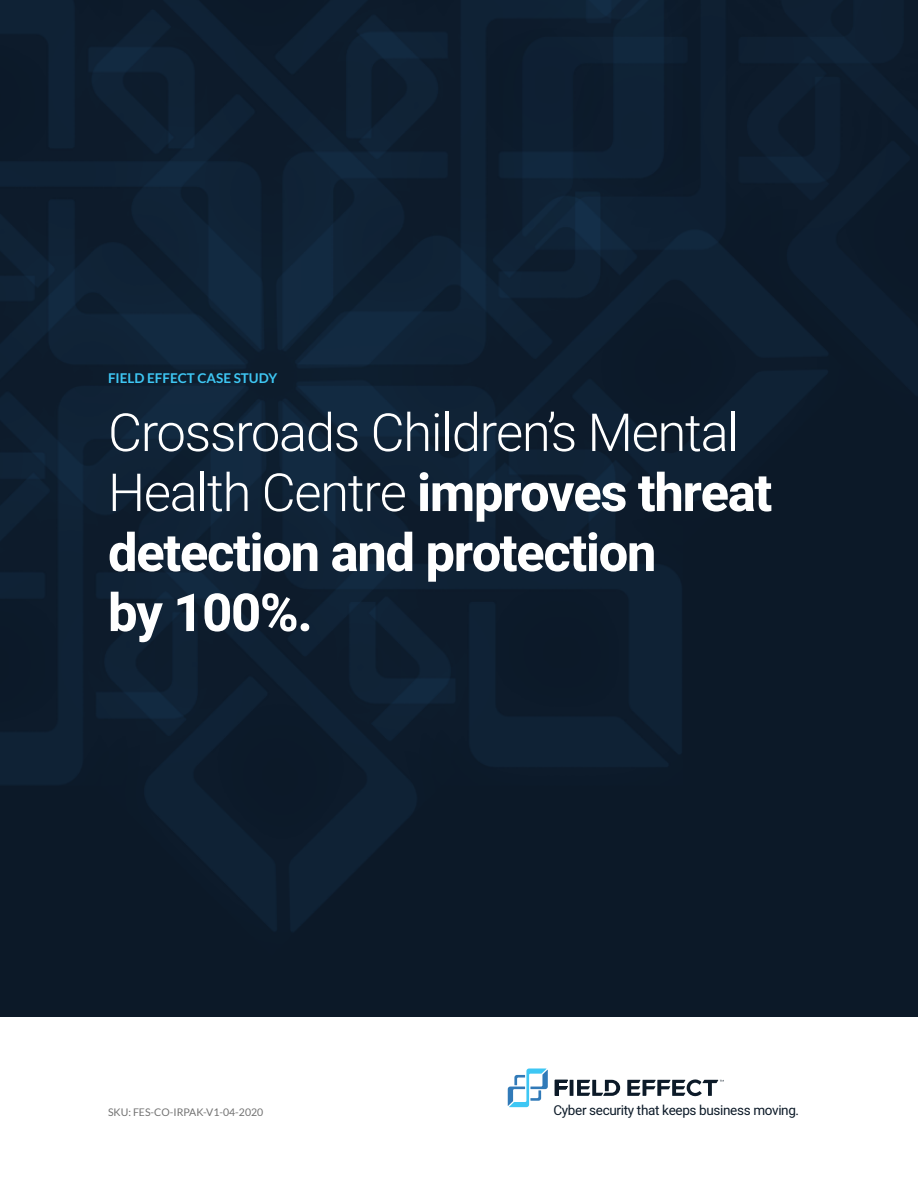
<style>
.page{position:relative;width:918px;height:1188px;background:#fff}
.page>*{position:absolute;margin:0;border:0;box-sizing:border-box;transform-origin:0 0}
.t1{font:700 52.5px/60px "Heebo";letter-spacing:-.025em;color:#fff}
.t2{font:13.5px "Heebo";letter-spacing:-.025em;color:#0c1a28}
.t3{font:700 13.5px "Lato";color:#3ec7f4}
.t4{font:10.5px "Lato";color:#727272}
.s1{font-weight:300}
</style>
<div class="page">
<img style="left:0;top:0;width:918px;height:1017px">
<svg style="left:555px;top:1079px;width:169px;height:17px"></svg>
<svg style="left:508px;top:1068px;width:40px;height:39px"></svg>
<p class="t3" style="left:108px;top:370px;width:171px">FIELD EFFECT CASE STUDY</p>
<p class="t1" style="left:108px;top:404px;width:666px"><span class="s1">Crossroads Children’s Mental<br>Health Centre</span> improves threat detection and protection<br>by 100%.</p>
<p class="t4" style="left:108px;top:1107px;width:157px">SKU: FES-CO-IRPAK-V1-04-2020</p>
<p class="t2" style="left:554px;top:1101px;width:247px">Cyber security that keeps business moving.</p>
</div>
